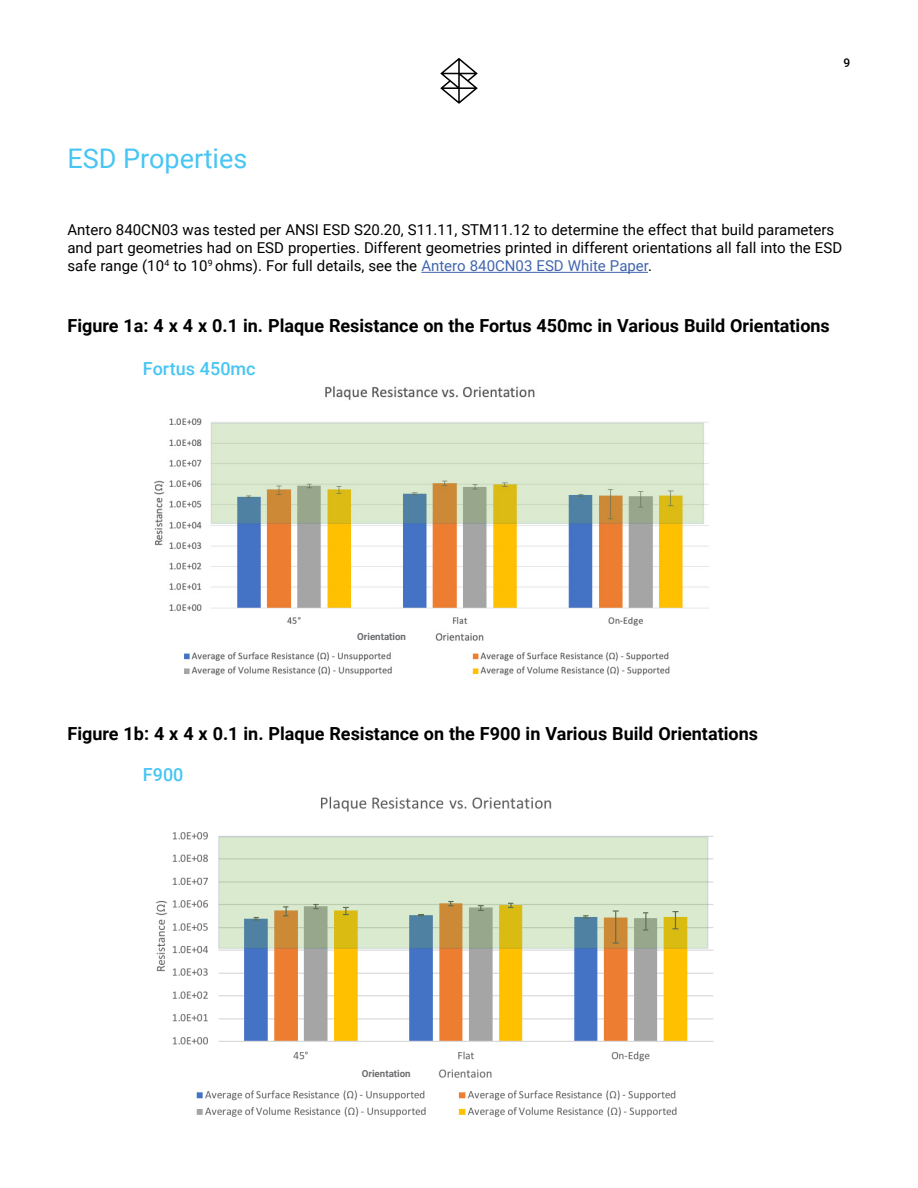
<style>
.page{position:relative;width:918px;height:1188px;background:#fff}
.page>*{position:absolute;margin:0;border:0;box-sizing:border-box;transform-origin:0 0}
.t1{font:27px "Roboto";color:#47c5f3}
.t2{font:700 18px "Roboto";color:#000}
.t3{font:500 18px "Roboto";color:#47c5f3}
.t4{font:15px/18px "Roboto";color:#000}
.t5{font:500 12px "Roboto";color:#000}
.t6{font:700 9.75px "Roboto";color:#6d6e71}
.s1{color:#4065af}
</style>
<div class="page">
<svg style="left:440px;top:58px;width:38px;height:46px"></svg>
<hr style="left:421px;top:272px;width:227px;height:1px;background:#4065af">
<img style="left:154px;top:386px;width:555px;height:290px">
<img style="left:156px;top:796px;width:558px;height:322px">
<div style="left:351px;top:633px;width:61px;height:13px;background:#fff"></div>
<div style="left:356px;top:1069px;width:61px;height:14px;background:#fff"></div>
<h1 class="t1" style="left:68px;top:140px;width:181px">ESD Properties</h1>
<p class="t5" style="left:843px;top:55px;width:8px">9</p>
<p class="t4" style="left:68px;top:220px;width:776px">Antero 840CN03 was tested per ANSI ESD S20.20, S11.11, STM11.12 to determine the effect that build parameters and part geometries had on ESD properties. Different geometries printed in different orientations all fall into the ESD safe range (10 <sup>4</sup> to 10 <sup>9</sup> ohms). For full details, see the <span class="s1">Antero 840CN03 ESD White Paper</span>.</p>
<p class="t2" style="left:68px;top:313px;width:764px">Figure 1a: 4 x 4 x 0.1 in. Plaque Resistance on the Fortus 450mc in Various Build Orientations</p>
<p class="t3" style="left:143px;top:356px;width:114px">Fortus 450mc</p>
<p class="t6" style="left:357px;top:630px;width:50px">Orientation</p>
<p class="t2" style="left:68px;top:721px;width:692px">Figure 1b: 4 x 4 x 0.1 in. Plaque Resistance on the F900 in Various Build Orientations</p>
<p class="t3" style="left:143px;top:762px;width:42px">F900</p>
<p class="t6" style="left:362px;top:1066px;width:50px">Orientation</p>
</div>
